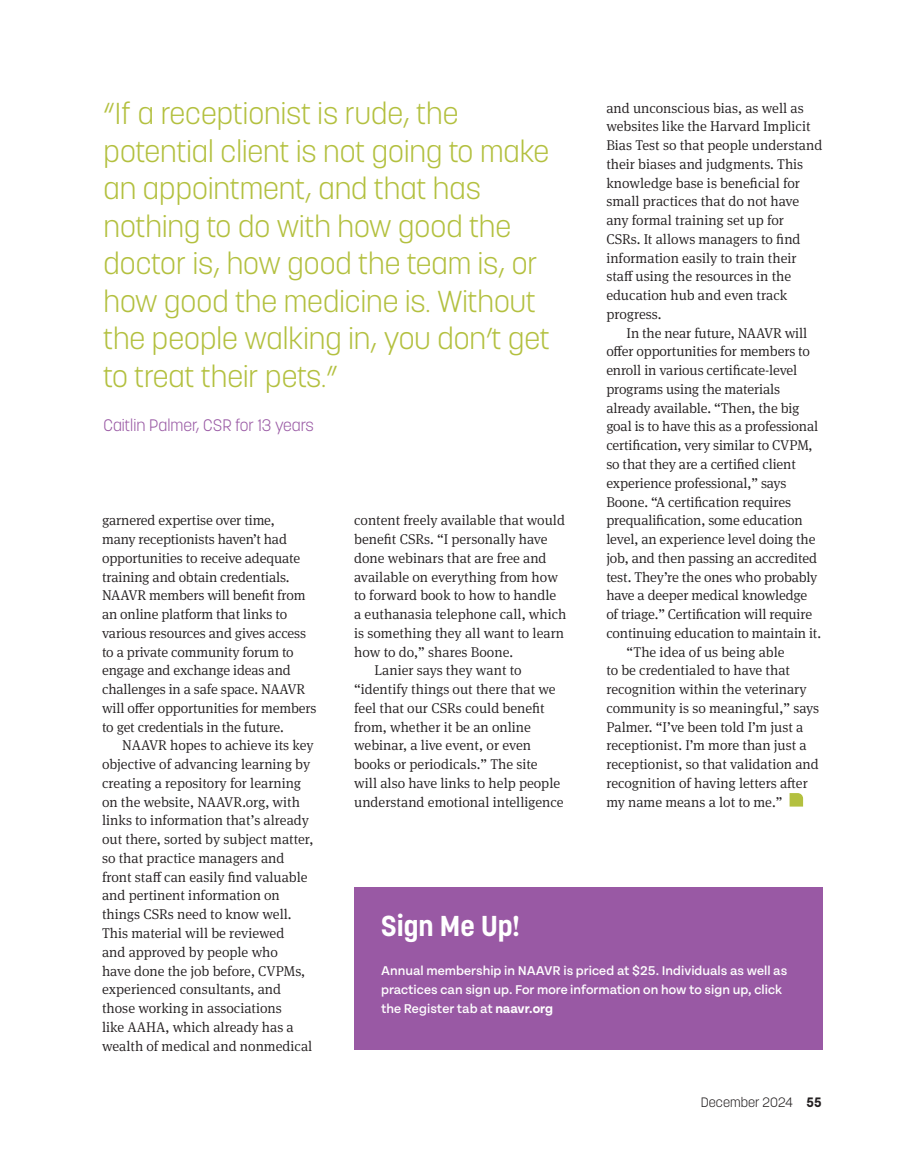
<style>
.page{position:relative;width:905px;height:1175px;background:#fff}
.page>*{position:absolute;margin:0;border:0;box-sizing:border-box;transform-origin:0 0}
.t1{font:300 30px/37.5px "Korolev";color:#b3c03f}
.t2{font:700 28.5px "Korolev";color:#fff}
.t3{font:300 16.5px "Korolev";color:#9959a4}
.t4{font:300 14.25px/18.8px "Meta Serif Pro";color:#231f20}
.t5{font:500 13.5px/18.8px "Tenon";color:#fff}
.t6{font:300 13.5px "Korolev";color:#231f20}
.s1{font-weight:700}
</style>
<div class="page">
<div style="left:354px;top:887px;width:468px;height:163px;background:#9959a4"></div>
<svg style="left:789px;top:793px;width:14px;height:13px"></svg>
<p class="t1" style="left:103px;top:95px;width:448px">“If a receptionist is rude, the potential client is not going to make an appointment, and that has nothing to do with how good the doctor is, how good the team is, or how good the medicine is. Without the people walking in, you don’t get to treat their pets.”</p>
<p class="t3" style="left:103px;top:415px;width:212px">Caitlin Palmer, CSR for 13 years</p>
<p class="t4" style="left:606px;top:98px;width:217px">and unconscious bias, as well as websites like the Harvard Implicit<br>Bias Test so that people understand their biases and judgments. This knowledge base is beneficial for small practices that do not have any formal training set up for<br>CSRs. It allows managers to find information easily to train their staff using the resources in the education hub and even track progress.</p>
<p class="t4" style="left:626px;top:323px;width:182px">In the near future, NAAVR will</p>
<p class="t4" style="left:606px;top:341px;width:205px">offer opportunities for members to</p>
<p class="t4" style="left:606px;top:360px;width:192px">enroll in various certificate-level</p>
<p class="t4" style="left:606px;top:379px;width:175px">programs using the materials</p>
<p class="t4" style="left:606px;top:398px;width:195px">already available. “Then, the big</p>
<p class="t4" style="left:606px;top:416px;width:213px">goal is to have this as a professional</p>
<p class="t4" style="left:606px;top:435px;width:208px">certification, very similar to CVPM,</p>
<p class="t4" style="left:606px;top:454px;width:191px">so that they are a certified client</p>
<p class="t4" style="left:606px;top:473px;width:182px">experience professional,” says</p>
<p class="t4" style="left:606px;top:491px;width:186px">Boone. “A certification requires</p>
<p class="t4" style="left:606px;top:510px;width:198px">prequalification, some education</p>
<p class="t4" style="left:606px;top:529px;width:211px">level, an experience level doing the</p>
<p class="t4" style="left:606px;top:548px;width:212px">job, and then passing an accredited</p>
<p class="t4" style="left:606px;top:566px;width:212px">test. They’re the ones who probably</p>
<p class="t4" style="left:606px;top:585px;width:202px">have a deeper medical knowledge</p>
<p class="t4" style="left:606px;top:604px;width:207px">of triage.” Certification will require</p>
<p class="t4" style="left:606px;top:623px;width:216px">continuing education to maintain it.</p>
<p class="t4" style="left:626px;top:641px;width:159px">“The idea of us being able</p>
<p class="t4" style="left:606px;top:660px;width:185px">to be credentialed to have that</p>
<p class="t4" style="left:606px;top:679px;width:202px">recognition within the veterinary</p>
<p class="t4" style="left:606px;top:698px;width:214px">community is so meaningful,” says</p>
<p class="t4" style="left:606px;top:716px;width:198px">Palmer. “I’ve been told I’m just a</p>
<p class="t4" style="left:606px;top:735px;width:202px">receptionist. I’m more than just a</p>
<p class="t4" style="left:606px;top:754px;width:214px">receptionist, so that validation and</p>
<p class="t4" style="left:606px;top:773px;width:203px">recognition of having letters after</p>
<p class="t4" style="left:606px;top:791px;width:178px">my name means a lot to me.”</p>
<p class="t4" style="left:354px;top:510px;width:212px">content freely available that would</p>
<p class="t4" style="left:354px;top:529px;width:195px">benefit CSRs. “I personally have</p>
<p class="t4" style="left:354px;top:548px;width:194px">done webinars that are free and</p>
<p class="t4" style="left:354px;top:566px;width:205px">available on everything from how</p>
<p class="t4" style="left:354px;top:585px;width:203px">to forward book to how to handle</p>
<p class="t4" style="left:354px;top:604px;width:214px">a euthanasia telephone call, which</p>
<p class="t4" style="left:354px;top:623px;width:211px">is something they all want to learn</p>
<p class="t4" style="left:354px;top:641px;width:160px">how to do,” shares Boone.</p>
<p class="t4" style="left:374px;top:660px;width:149px">Lanier says they want to</p>
<p class="t4" style="left:354px;top:679px;width:203px">“identify things out there that we</p>
<p class="t4" style="left:354px;top:698px;width:192px">feel that our CSRs could benefit</p>
<p class="t4" style="left:354px;top:716px;width:178px">from, whether it be an online</p>
<p class="t4" style="left:354px;top:735px;width:178px">webinar, a live event, or even</p>
<p class="t4" style="left:354px;top:754px;width:185px">books or periodicals.” The site</p>
<p class="t4" style="left:354px;top:773px;width:207px">will also have links to help people</p>
<p class="t4" style="left:354px;top:791px;width:211px">understand emotional intelligence</p>
<p class="t4" style="left:102px;top:510px;width:216px">garnered expertise over time,<br>many receptionists haven’t had opportunities to receive adequate training and obtain credentials.<br>NAAVR members will benefit from an online platform that links to various resources and gives access to a private community forum to engage and exchange ideas and challenges in a safe space. NAAVR will offer opportunities for members to get credentials in the future.</p>
<p class="t4" style="left:102px;top:735px;width:213px;text-indent:20px">NAAVR hopes to achieve its key objective of advancing learning by creating a repository for learning on the website, NAAVR.org, with links to information that’s already out there, sorted by subject matter, so that practice managers and front staff can easily find valuable and pertinent information on things CSRs need to know well.<br>This material will be reviewed<br>and approved by people who<br>have done the job before, CVPMs, experienced consultants, and those working in associations<br>like AAHA, which already has a wealth of medical and nonmedical</p>
<h2 class="t2" style="left:381px;top:908px;width:141px">Sign Me Up!</h2>
<p class="t5" style="left:381px;top:962px;width:407px">Annual membership in NAAVR is priced at $25. Individuals as well as practices can sign up. For more information on how to sign up, click the Register tab at <span class="s1">naavr.org</span></p>
<p class="t6" style="left:700px;top:1093px;width:122px">December 2024 <span class="s1">55</span></p>
</div>
